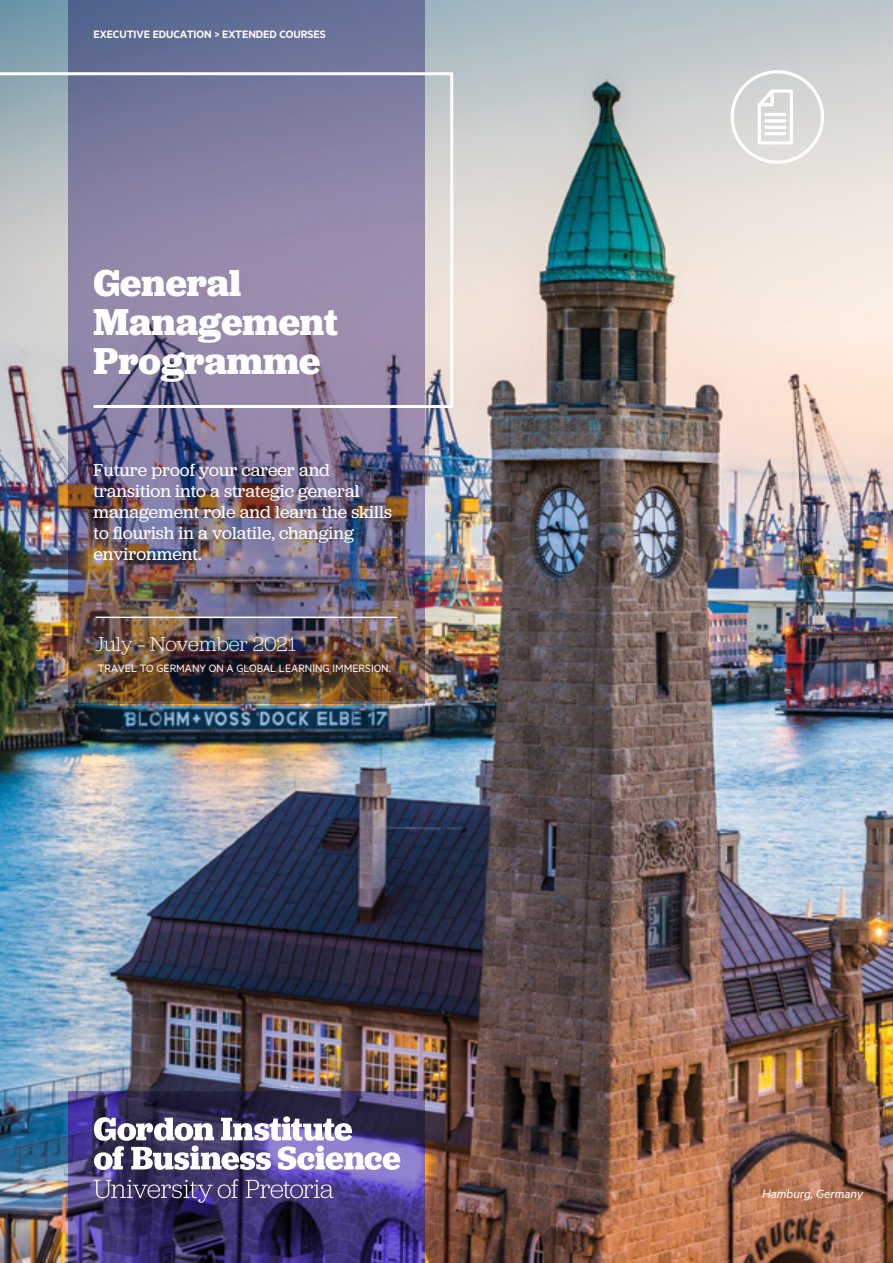
<style>
.page{position:relative;width:893px;height:1263px;background:#fff}
.page>*{position:absolute;margin:0;border:0;box-sizing:border-box;transform-origin:0 0}
.t1{font:700 39px/39px "Jubilat";color:#fff}
.t2{font:300 21px "Jubilat";color:#fff}
.t3{font:18px/21px "Jubilat";color:#fff}
.t4{font:italic 13.5px "Metric";color:#fff}
.t5{font:12px "Metric";color:#fff}
.t6{font:600 12px "Metric";color:#fff}
</style>
<div class="page">
<img style="left:0;top:0;width:893px;height:1263px">
<svg style="left:68px;top:1091px;width:356px;height:172px"></svg>
<img style="left:68px;top:0;width:356px;height:704px">
<svg style="left:94px;top:1116px;width:306px;height:87px"></svg>
<svg style="left:0;top:71px;width:455px;height:338px"></svg>
<hr style="left:95px;top:617px;width:302px;height:1px;background:#fff">
<svg style="left:730px;top:70px;width:94px;height:94px"></svg>
<p class="t6" style="left:94px;top:27px;width:143px">EXECUTIVE EDUCATION &gt; EXTENDED</p>
<p class="t6" style="left:279px;top:27px;width:48px">COURSES</p>
<h1 class="t1" style="left:94px;top:263px;width:246px">General<br>Management<br>Programme</h1>
<p class="t3" style="left:94px;top:459px;width:300px">Future proof your career and transition into a strategic general management role and learn the skills to flourish in a volatile, changing environment.</p>
<p class="t2" style="left:95px;top:630px;width:202px">July – November 2021</p>
<p class="t5" style="left:98px;top:661px;width:294px">TRAVEL TO GERMANY ON A GLOBAL LEARNING IMM ERSION.</p>
<p class="t4" style="left:762px;top:1186px;width:103px">Hamburg, Germany</p>
</div>
